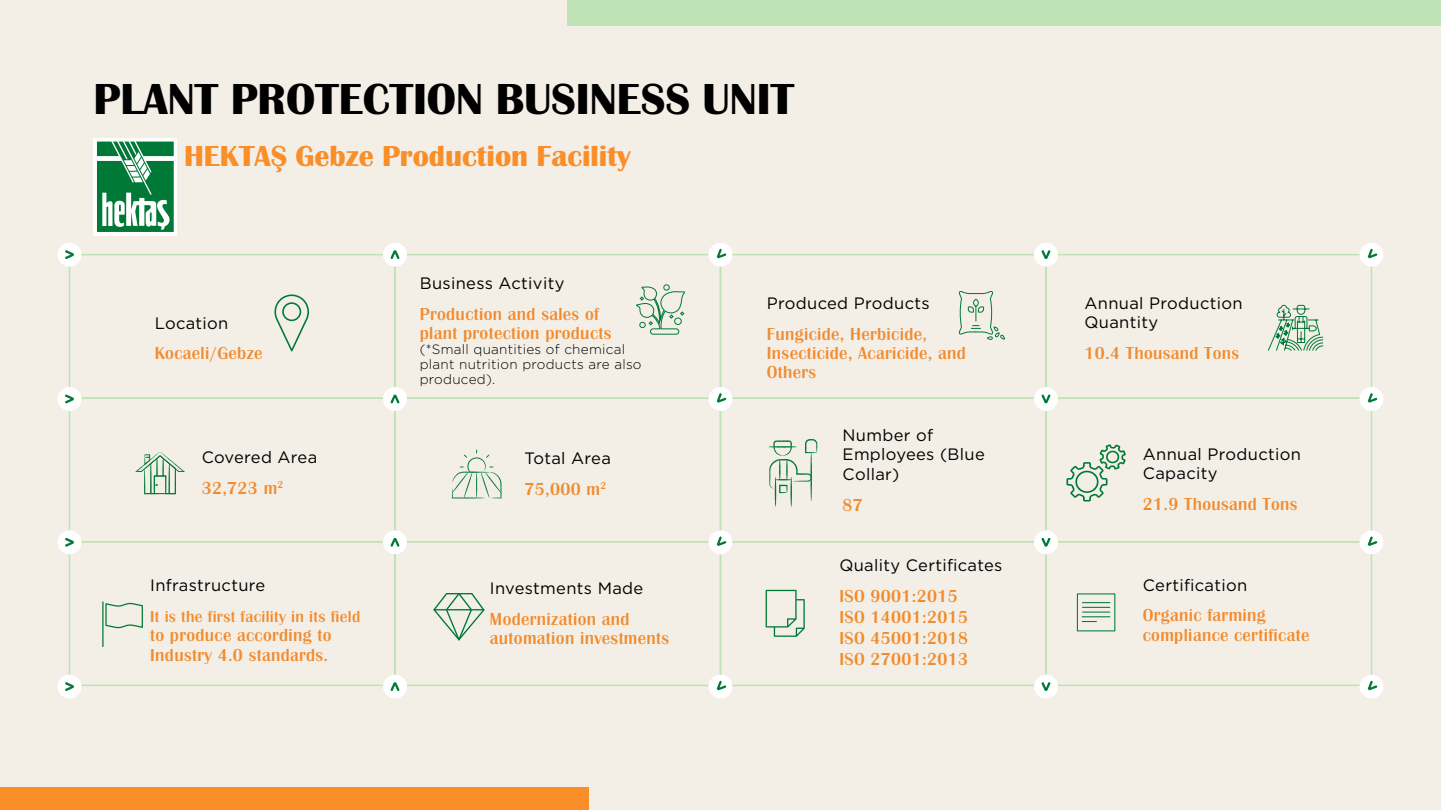
<style>
.page{position:relative;width:1441px;height:810px;background:#fff}
.page>*{position:absolute;margin:0;border:0;box-sizing:border-box;transform-origin:0 0}
.t1{font:700 45px "Britannic";color:#000}
.t2{font:700 30px "Britannic";color:#fa8e29}
.t3{font:500 18px/19.5px "Britannic";letter-spacing:.02em;color:#f28b2d}
.t4{font:16.5px/19.5px "Gotham";letter-spacing:.02em;color:#000}
.t5{font:500 16.5px "Britannic";letter-spacing:.02em;color:#f28b2d}
.t6{font:300 13.5px/15px "Gotham";letter-spacing:.02em;color:#000}
</style>
<div class="page">
<div style="left:0;top:0;width:1440px;height:810px;background:#f3efe7"></div>
<div style="left:94px;top:138px;width:83px;height:97px;background:#fff"></div>
<svg style="left:97px;top:142px;width:77px;height:90px"></svg>
<div style="left:394px;top:254px;width:327px;height:145px;border:2px solid #bfe3b4"></div>
<div style="left:394px;top:397px;width:327px;height:146px;border:2px solid #bfe3b4"></div>
<div style="left:394px;top:541px;width:327px;height:145px;border:2px solid #bfe3b4"></div>
<div style="left:1045px;top:254px;width:326px;height:145px;border:2px solid #bfe3b4"></div>
<div style="left:1045px;top:397px;width:326px;height:146px;border:2px solid #bfe3b4"></div>
<div style="left:1045px;top:541px;width:326px;height:145px;border:2px solid #bfe3b4"></div>
<div style="left:69px;top:254px;width:326px;height:145px;border:2px solid #bfe3b4"></div>
<div style="left:69px;top:397px;width:326px;height:146px;border:2px solid #bfe3b4"></div>
<div style="left:69px;top:541px;width:326px;height:145px;border:2px solid #bfe3b4"></div>
<div style="left:719px;top:254px;width:327px;height:145px;border:2px solid #bfe3b4"></div>
<div style="left:719px;top:397px;width:327px;height:146px;border:2px solid #bfe3b4"></div>
<div style="left:719px;top:541px;width:327px;height:145px;border:2px solid #bfe3b4"></div>
<div style="left:1033px;top:243px;width:24px;height:24px;background:#fff;border-radius:50%"></div>
<svg style="left:1041px;top:250px;width:9px;height:9px"></svg>
<div style="left:1033px;top:530px;width:24px;height:24px;background:#fff;border-radius:50%"></div>
<svg style="left:1041px;top:538px;width:9px;height:9px"></svg>
<div style="left:1033px;top:387px;width:24px;height:24px;background:#fff;border-radius:50%"></div>
<svg style="left:1041px;top:395px;width:9px;height:8px"></svg>
<div style="left:1033px;top:675px;width:24px;height:24px;background:#fff;border-radius:50%"></div>
<svg style="left:1041px;top:682px;width:9px;height:9px"></svg>
<svg style="left:1357px;top:243px;width:26px;height:25px"></svg>
<svg style="left:1357px;top:529px;width:26px;height:26px"></svg>
<svg style="left:1357px;top:386px;width:26px;height:26px"></svg>
<svg style="left:1357px;top:673px;width:26px;height:26px"></svg>
<div style="left:57px;top:243px;width:24px;height:24px;background:#fff;border-radius:50%"></div>
<svg style="left:65px;top:250px;width:9px;height:9px"></svg>
<div style="left:57px;top:530px;width:24px;height:24px;background:#fff;border-radius:50%"></div>
<svg style="left:65px;top:538px;width:9px;height:9px"></svg>
<div style="left:57px;top:387px;width:24px;height:24px;background:#fff;border-radius:50%"></div>
<svg style="left:65px;top:395px;width:9px;height:8px"></svg>
<div style="left:57px;top:675px;width:24px;height:24px;background:#fff;border-radius:50%"></div>
<svg style="left:65px;top:682px;width:9px;height:9px"></svg>
<div style="left:383px;top:243px;width:24px;height:24px;background:#fff;border-radius:50%"></div>
<svg style="left:390px;top:250px;width:9px;height:9px"></svg>
<div style="left:383px;top:530px;width:24px;height:24px;background:#fff;border-radius:50%"></div>
<svg style="left:390px;top:538px;width:9px;height:9px"></svg>
<div style="left:383px;top:387px;width:24px;height:24px;background:#fff;border-radius:50%"></div>
<svg style="left:390px;top:395px;width:9px;height:8px"></svg>
<div style="left:383px;top:675px;width:24px;height:24px;background:#fff;border-radius:50%"></div>
<svg style="left:390px;top:682px;width:9px;height:9px"></svg>
<svg style="left:707px;top:243px;width:26px;height:25px"></svg>
<svg style="left:707px;top:529px;width:26px;height:26px"></svg>
<svg style="left:707px;top:386px;width:26px;height:26px"></svg>
<svg style="left:707px;top:673px;width:26px;height:26px"></svg>
<svg style="left:135px;top:452px;width:50px;height:42px"></svg>
<hr style="left:102px;top:601px;width:1px;height:46px;background:#007937">
<svg style="left:105px;top:603px;width:38px;height:25px"></svg>
<svg style="left:958px;top:290px;width:47px;height:50px"></svg>
<svg style="left:451px;top:449px;width:50px;height:50px"></svg>
<svg style="left:1066px;top:444px;width:59px;height:57px"></svg>
<svg style="left:765px;top:590px;width:39px;height:47px"></svg>
<svg style="left:1076px;top:593px;width:39px;height:38px"></svg>
<svg style="left:433px;top:593px;width:51px;height:47px"></svg>
<hr style="left:433px;top:609px;width:51px;height:1px;background:#007937">
<svg style="left:274px;top:294px;width:35px;height:57px"></svg>
<div style="left:567px;top:0;width:873px;height:26px;background:#bfe3b4"></div>
<div style="left:0;top:788px;width:588px;height:22px;background:#fa8e29"></div>
<svg style="left:636px;top:284px;width:49px;height:51px"></svg>
<svg style="left:768px;top:439px;width:49px;height:68px"></svg>
<svg style="left:1268px;top:305px;width:54px;height:46px"></svg>
<h1 class="t1" style="left:94px;top:72px;width:702px">PLANT PROTECTION BUSINESS UNIT</h1>
<h2 class="t2" style="left:184px;top:138px;width:448px">HEKTAŞ Gebze Production Facility</h2>
<p class="t4" style="left:155px;top:313px;width:75px">Location</p>
<p class="t3" style="left:155px;top:344px;width:109px">Kocaeli/Gebze</p>
<p class="t4" style="left:202px;top:447px;width:117px">Covered Area</p>
<p class="t3" style="left:202px;top:478px;width:83px">32,723 m<sup>2</sup></p>
<p class="t4" style="left:150px;top:575px;width:117px">Infrastructure</p>
<p class="t5" style="left:150px;top:608px;width:211px">It is the first facility in its field</p>
<p class="t3" style="left:150px;top:626px;width:183px">to produce according to<br>Industry 4.0 standards.</p>
<p class="t4" style="left:419px;top:273px;width:146px">Business Activity</p>
<p class="t3" style="left:419px;top:304px;width:193px">Production and sales of plant protection products</p>
<p class="t6" style="left:419px;top:342px;width:223px">(*Small quantities of chemical plant nutrition products are also produced).</p>
<p class="t4" style="left:524px;top:448px;width:88px">Total Area</p>
<p class="t3" style="left:524px;top:479px;width:83px">75,000 m<sup>2</sup></p>
<p class="t4" style="left:490px;top:578px;width:155px">Investments Made</p>
<p class="t3" style="left:490px;top:609px;width:181px">Modernization and automation investments</p>
<p class="t4" style="left:766px;top:293px;width:164px">Produced Products</p>
<p class="t3" style="left:766px;top:324px;width:200px">Fungicide, Herbicide,<br>Insecticide, Acaricide, and<br>Others</p>
<p class="t4" style="left:842px;top:425px;width:144px">Number of<br>Employees (Blue<br>Collar)</p>
<p class="t3" style="left:842px;top:495px;width:22px">87</p>
<p class="t4" style="left:839px;top:555px;width:164px">Quality Certificates</p>
<p class="t3" style="left:839px;top:585px;width:130px;line-height:21px">ISO 9001:2015<br>ISO 14001:2015<br>ISO 45001:2018<br>ISO 27001:2013</p>
<p class="t4" style="left:1084px;top:293px;width:160px">Annual Production<br>Quantity</p>
<p class="t3" style="left:1084px;top:343px;width:156px">10.4 Thousand Tons</p>
<p class="t4" style="left:1142px;top:444px;width:160px">Annual Production<br>Capacity</p>
<p class="t3" style="left:1142px;top:494px;width:156px">21.9 Thousand Tons</p>
<p class="t4" style="left:1142px;top:575px;width:106px">Certification</p>
<p class="t3" style="left:1142px;top:606px;width:168px">Organic farming compliance certificate</p>
</div>
